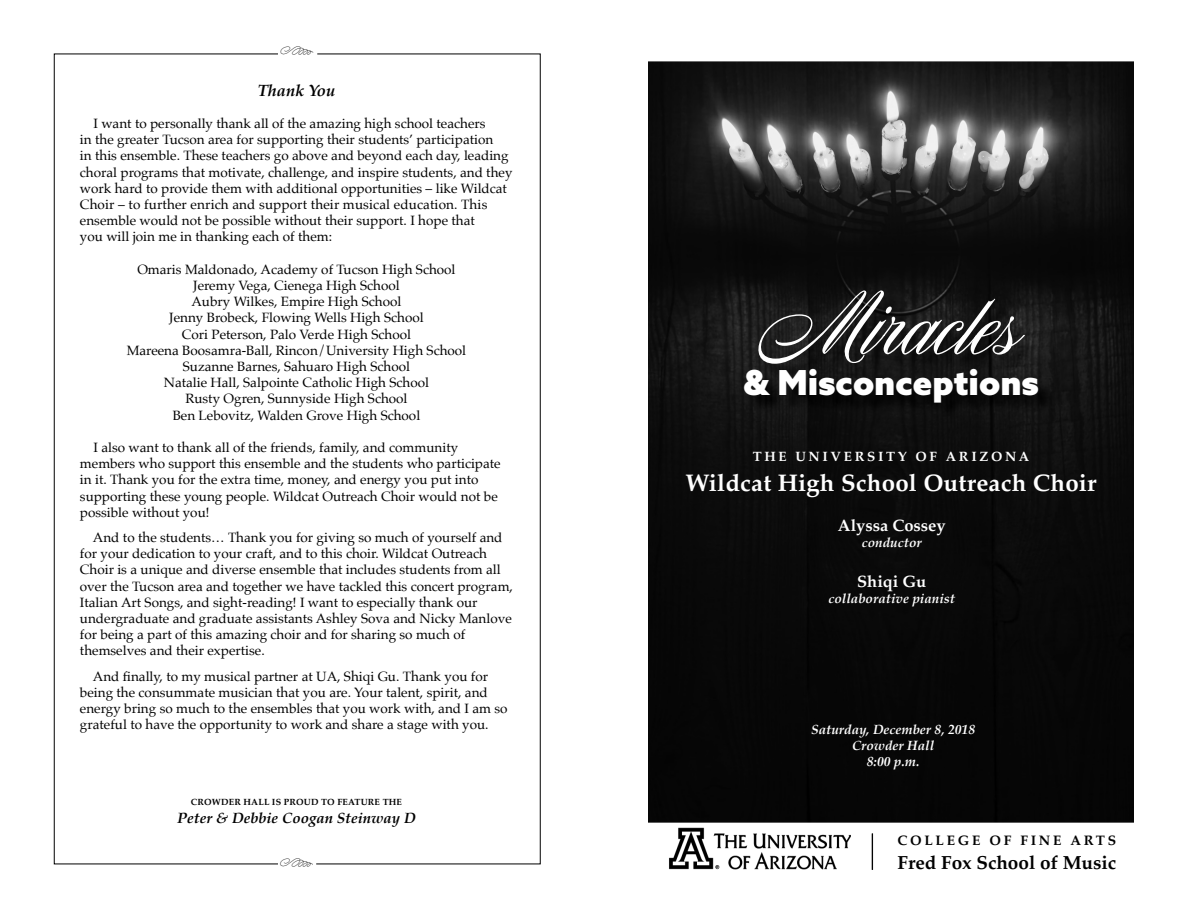
<style>
.page{position:relative;width:1188px;height:918px;background:#fff}
.page>*{position:absolute;margin:0;border:0;box-sizing:border-box;transform-origin:0 0}
.t1{font:700 88.5px "Nautica";color:#fff}
.t2{font:900 34.5px "Azo Sans";color:#fff}
.t3{font:700 24px "Palatino";letter-spacing:.01em;color:#fff}
.t4{font:700 18.9px "Palatino";color:#000}
.t5{font:700 16.5px "Palatino";color:#fff}
.t6{font:italic 700 16.5px "Palatino";color:#000}
.t7{font:italic 700 15px "Palatino";color:#000}
.t8{font:700 13.8px "Palatino";letter-spacing:.2em;color:#000}
.t9{font:13.5px/16.2px "Palatino";color:#000}
.t10{font:italic 700 13.5px/16.2px "Palatino";color:#fff;text-align:center}
.t11{font:700 13.5px "Palatino";letter-spacing:.2em;color:#fff}
.t12{font:700 9px "Palatino";letter-spacing:.02em;color:#000}
</style>
<div class="page">
<img style="left:648px;top:62px;width:486px;height:761px">
<img style="left:669px;top:827px;width:182px;height:43px">
<hr style="left:872px;top:833px;width:1px;height:37px;background:#000">
<img style="left:747px;top:294px;width:309px;height:126px">
<svg style="left:316px;top:54px;width:225px;height:810px"></svg>
<p class="t6" style="left:258px;top:76px;width:79px">Thank You</p>
<p class="t9" style="left:80px;top:115px;width:434px;text-indent:14px">I want to personally thank all of the amazing high school teachers<br>in the greater Tucson area for supporting their students’ participation<br>in this ensemble. These teachers go above and beyond each day, leading choral programs that motivate, challenge, and inspire students, and they work hard to provide them with additional opportunities – like Wildcat Choir – to further enrich and support their musical education. This ensemble would not be possible without their support. I hope that<br>you will join me in thanking each of them:</p>
<p class="t9" style="left:127px;top:261px;width:341px;text-align:center">Omaris Maldonado, Academy of Tucson High School Jeremy Vega, Cienega High School<br>Aubry Wilkes, Empire High School<br>Jenny Brobeck, Flowing Wells High School<br>Cori Peterson, Palo Verde High School<br>Mareena Boosamra-Ball, Rincon/University High School Suzanne Barnes, Sahuaro High School<br>Natalie Hall, Salpointe Catholic High School<br>Rusty Ogren, Sunnyside High School<br>Ben Lebovitz, Walden Grove High School</p>
<p class="t9" style="left:80px;top:439px;width:422px;text-indent:14px">I also want to thank all of the friends, family, and community members who support this ensemble and the students who participate in it. Thank you for the extra time, money, and energy you put into supporting these young people. Wildcat Outreach Choir would not be possible without you!</p>
<p class="t9" style="left:80px;top:529px;width:435px;text-indent:13px">And to the students… Thank you for giving so much of yourself and for your dedication to your craft, and to this choir. Wildcat Outreach Choir is a unique and diverse ensemble that includes students from all over the Tucson area and together we have tackled this concert program, Italian Art Songs, and sight-reading! I want to especially thank our undergraduate and graduate assistants Ashley Sova and Nicky Manlove for being a part of this amazing choir and for sharing so much of themselves and their expertise.</p>
<p class="t9" style="left:80px;top:668px;width:429px;text-indent:13px">And finally, to my musical partner at UA, Shiqi Gu. Thank you for being the consummate musician that you are. Your talent, spirit, and energy bring so much to the ensembles that you work with, and I am so grateful to have the opportunity to work and share a stage with you.</p>
<p class="t12" style="left:191px;top:794px;width:213px">CROWDER HALL IS PROUD TO FEATURE THE</p>
<p class="t7" style="left:177px;top:805px;width:240px">Peter &amp; Debbie Coogan Steinway D</p>
<h1 class="t1" style="left:760px;top:271px;width:264px">Miracles</h1>
<h2 class="t2" style="left:744px;top:360px;width:297px">&amp; Misconceptions</h2>
<p class="t11" style="left:753px;top:445px;width:278px">THE UNIVERSITY OF ARIZONA</p>
<h3 class="t3" style="left:686px;top:462px;width:412px">Wildcat High School Outreach Choir</h3>
<p class="t5" style="left:838px;top:511px;width:109px">Alyssa Cossey</p>
<p class="t10" style="left:862px;top:535px;width:62px">conductor</p>
<p class="t5" style="left:857px;top:567px;width:71px">Shiqi Gu</p>
<p class="t10" style="left:828px;top:590px;width:128px">collaborative pianist</p>
<p class="t10" style="left:811px;top:721px;width:165px">Saturday, December 8, 2018<br>Crowder Hall<br>8:00 p.m.</p>
<p class="t8" style="left:898px;top:828px;width:220px">COLLEGE OF FINE ARTS</p>
<h3 class="t4" style="left:898px;top:846px;width:220px">Fred Fox School of Music</h3>
</div>
